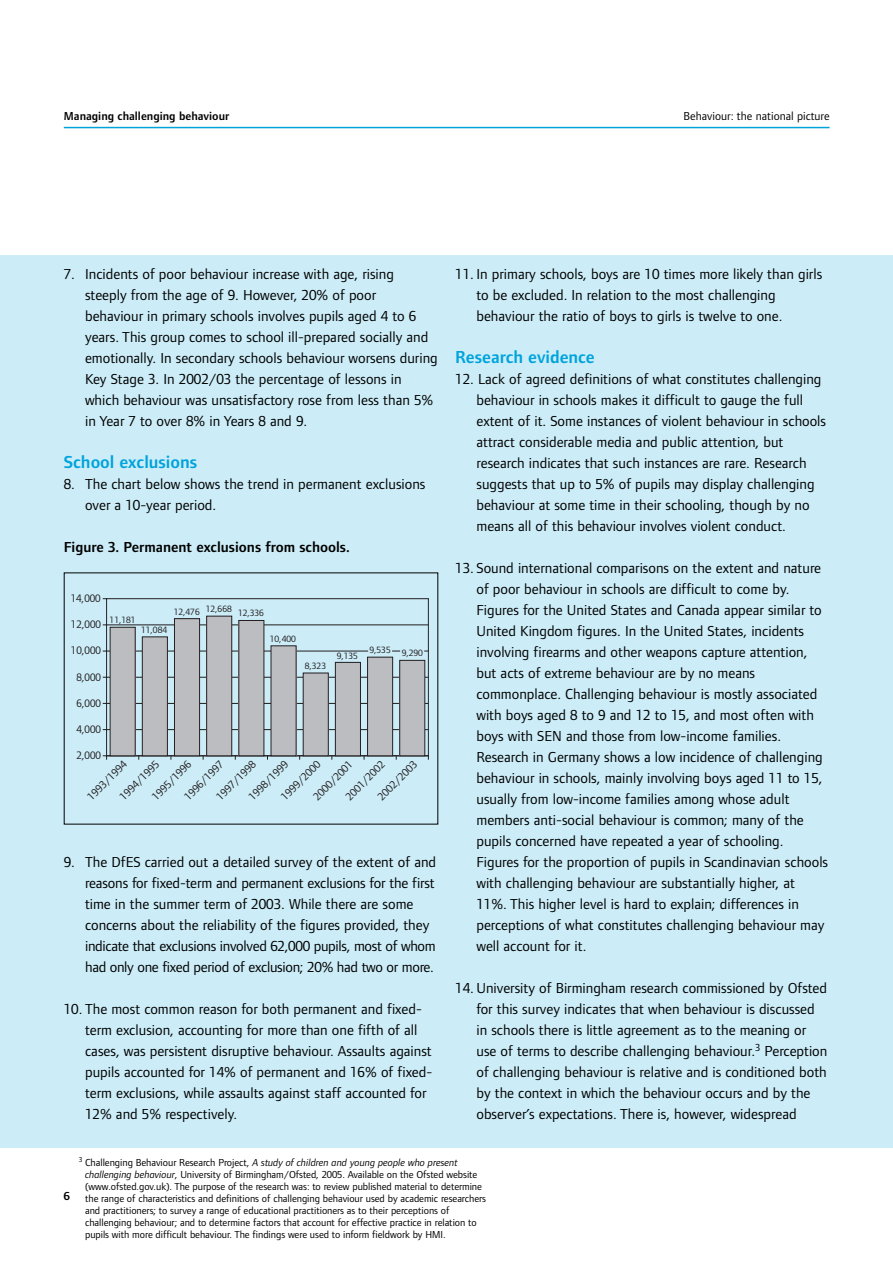
<style>
.page{position:relative;width:893px;height:1263px;background:#fff}
.page>*{position:absolute;margin:0;border:0;box-sizing:border-box;transform-origin:0 0}
.t1{font:600 18px "Foundry Form Sans";color:#00a3dc}
.t2{font:15px/21px "Foundry Form Sans";color:#000}
.t3{font:600 15px "Foundry Form Sans";color:#000}
.t4{font:600 12px "Foundry Form Sans";color:#000}
.t5{font:12px "Foundry Form Sans";color:#000}
.t6{font:11.25px "Foundry Form Sans";color:#231f20}
.t7{font:10.5px/12px "Foundry Form Sans";letter-spacing:-.005em;color:#000}
.t8{font:9.45px "Foundry Form Sans";color:#231f20}
.s1{font-style:italic}
</style>
<div class="page">
<hr style="left:64px;top:127px;width:765px;height:1px;background:#00a3dc">
<div style="left:0;top:255px;width:892px;height:893px;background:#ccedf8"></div>
<hr style="left:107px;top:729px;width:321px;height:1px;background:#231f20">
<hr style="left:107px;top:703px;width:321px;height:1px;background:#231f20">
<hr style="left:107px;top:677px;width:321px;height:1px;background:#231f20">
<hr style="left:107px;top:651px;width:261px;height:1px;background:#231f20">
<hr style="left:107px;top:625px;width:321px;height:1px;background:#231f20">
<hr style="left:107px;top:598px;width:321px;height:1px;background:#231f20">
<hr style="left:106px;top:599px;width:1px;height:157px;background:#231f20">
<hr style="left:428px;top:599px;width:1px;height:157px;background:#231f20">
<hr style="left:107px;top:755px;width:321px;height:1px;background:#231f20">
<div style="left:399px;top:660px;width:26px;height:96px;background:#bcbdc0"></div>
<div style="left:399px;top:660px;width:26px;height:96px;border:1px solid #231f20"></div>
<div style="left:367px;top:657px;width:25px;height:99px;background:#bcbdc0"></div>
<div style="left:367px;top:657px;width:26px;height:99px;border:1px solid #231f20"></div>
<div style="left:335px;top:662px;width:25px;height:94px;background:#bcbdc0"></div>
<div style="left:335px;top:662px;width:26px;height:94px;border:1px solid #231f20"></div>
<div style="left:303px;top:673px;width:25px;height:83px;background:#bcbdc0"></div>
<div style="left:303px;top:673px;width:25px;height:83px;border:1px solid #231f20"></div>
<div style="left:271px;top:646px;width:25px;height:110px;background:#bcbdc0"></div>
<div style="left:239px;top:620px;width:25px;height:136px;background:#bcbdc0"></div>
<div style="left:238px;top:620px;width:26px;height:136px;border:1px solid #231f20"></div>
<div style="left:207px;top:616px;width:25px;height:140px;background:#bcbdc0"></div>
<div style="left:206px;top:616px;width:26px;height:140px;border:1px solid #231f20"></div>
<div style="left:174px;top:619px;width:25px;height:137px;background:#bcbdc0"></div>
<div style="left:174px;top:618px;width:26px;height:138px;border:1px solid #231f20"></div>
<div style="left:142px;top:637px;width:25px;height:119px;background:#bcbdc0"></div>
<div style="left:142px;top:637px;width:26px;height:119px;border:1px solid #231f20"></div>
<div style="left:110px;top:627px;width:25px;height:129px;background:#bcbdc0"></div>
<div style="left:110px;top:627px;width:26px;height:129px;border:1px solid #231f20"></div>
<p class="t4" style="left:64px;top:111px;width:167px">Managing challenging behaviour</p>
<p class="t5" style="left:683px;top:112px;width:147px">Behaviour: the national picture</p>
<p class="t2" style="left:85px;top:264px;width:354px;text-indent:-21px">7. Incidents of poor behaviour increase with age, rising steeply from the age of 9. However, 20% of poor behaviour in primary schools involves pupils aged 4 to 6 years. This group comes to school ill-prepared socially and emotionally. In secondary schools behaviour worsens during Key Stage 3. In 2002/03 the percentage of lessons in which behaviour was unsatisfactory rose from less than 5% in Year 7 to over 8% in Years 8 and 9.</p>
<p class="t1" style="left:64px;top:455px;width:135px">School exclusions</p>
<p class="t2" style="left:85px;top:474px;width:342px;text-indent:-21px">8. The chart below shows the trend in permanent exclusions over a 10-year period.</p>
<p class="t3" style="left:64px;top:541px;width:287px">Figure 3. Permanent exclusions from schools.</p>
<p class="t6" style="left:71px;top:594px;width:32px">14,000</p>
<p class="t6" style="left:71px;top:620px;width:32px">12,000</p>
<p class="t6" style="left:71px;top:647px;width:32px">10,000</p>
<p class="t6" style="left:76px;top:673px;width:26px">8,000</p>
<p class="t6" style="left:76px;top:699px;width:26px">6,000</p>
<p class="t6" style="left:76px;top:725px;width:26px">4,000</p>
<p class="t8" style="left:110px;top:617px;width:27px">11,181</p>
<p class="t8" style="left:174px;top:607px;width:60px">12,476 12,668</p>
<p class="t8" style="left:238px;top:610px;width:27px">12,336</p>
<p class="t8" style="left:141px;top:627px;width:27px">11,084</p>
<p class="t8" style="left:270px;top:635px;width:27px">10,400</p>
<p class="t8" style="left:305px;top:662px;width:23px">8,323</p>
<p class="t8" style="left:337px;top:652px;width:23px">9,135</p>
<p class="t8" style="left:369px;top:648px;width:55px">9,535 9,290</p>
<p class="t6" style="left:76px;top:751px;width:26px">2,000</p>
<p class="t6" style="left:280px;top:795px;width:52px;rotate:-45deg">1999/2000</p>
<p class="t6" style="left:86px;top:795px;width:52px;rotate:-45deg">1993/1994</p>
<p class="t6" style="left:215px;top:795px;width:52px;rotate:-45deg">1997/1998</p>
<p class="t6" style="left:151px;top:795px;width:52px;rotate:-45deg">1995/1996</p>
<p class="t6" style="left:248px;top:795px;width:52px;rotate:-45deg">1998/1999</p>
<p class="t6" style="left:183px;top:795px;width:52px;rotate:-45deg">1996/1997</p>
<p class="t6" style="left:344px;top:795px;width:52px;rotate:-45deg">2001/2002</p>
<p class="t6" style="left:377px;top:795px;width:52px;rotate:-45deg">2002/2003</p>
<p class="t6" style="left:119px;top:795px;width:52px;rotate:-45deg">1994/1995</p>
<p class="t6" style="left:312px;top:795px;width:52px;rotate:-45deg">2000/2001</p>
<p class="t2" style="left:85px;top:852px;width:352px;text-indent:-21px">9. The DfES carried out a detailed survey of the extent of and reasons for fixed-term and permanent exclusions for the first time in the summer term of 2003. While there are some concerns about the reliability of the figures provided, they indicate that exclusions involved 62,000 pupils, most of whom had only one fixed period of exclusion; 20% had two or more.</p>
<p class="t2" style="left:85px;top:999px;width:349px;text-indent:-21px">10. The most common reason for both permanent and fixed&shy;term exclusion, accounting for more than one fifth of all cases, was persistent disruptive behaviour. Assaults against pupils accounted for 14% of permanent and 16% of fixed&shy;term exclusions, while assaults against staff accounted for 12% and 5% respectively.</p>
<p class="t2" style="left:476px;top:264px;width:347px;text-indent:-21px">11. In primary schools, boys are 10 times more likely than girls to be excluded. In relation to the most challenging behaviour the ratio of boys to girls is twelve to one.</p>
<p class="t1" style="left:455px;top:350px;width:141px">Research evidence</p>
<p class="t2" style="left:476px;top:369px;width:351px;text-indent:-21px">12. Lack of agreed definitions of what constitutes challenging behaviour in schools makes it difficult to gauge the full extent of it. Some instances of violent behaviour in schools attract considerable media and public attention, but research indicates that such instances are rare. Research suggests that up to 5% of pupils may display challenging behaviour at some time in their schooling, though by no means all of this behaviour involves violent conduct.</p>
<p class="t2" style="left:476px;top:558px;width:353px;text-indent:-21px">13. Sound international comparisons on the extent and nature of poor behaviour in schools are difficult to come by.<br>Figures for the United States and Canada appear similar to United Kingdom figures. In the United States, incidents involving firearms and other weapons capture attention, but acts of extreme behaviour are by no means commonplace. Challenging behaviour is mostly associated with boys aged 8 to 9 and 12 to 15, and most often with boys with SEN and those from low-income families.<br>Research in Germany shows a low incidence of challenging behaviour in schools, mainly involving boys aged 11 to 15, usually from low-income families among whose adult members anti-social behaviour is common; many of the pupils concerned have repeated a year of schooling.<br>Figures for the proportion of pupils in Scandinavian schools with challenging behaviour are substantially higher, at 11%. This higher level is hard to explain; differences in perceptions of what constitutes challenging behaviour may well account for it.</p>
<p class="t2" style="left:476px;top:978px;width:352px;text-indent:-21px">14. University of Birmingham research commissioned by Ofsted for this survey indicates that when behaviour is discussed in schools there is little agreement as to the meaning or use of terms to describe challenging behaviour.<sup>3</sup> Perception of challenging behaviour is relative and is conditioned both by the context in which the behaviour occurs and by the observer’s expectations. There is, however, widespread</p>
<p class="t4" style="left:64px;top:1191px;width:7px">6</p>
<p class="t7" style="left:85px;top:1157px;width:402px;text-indent:-6px"><sup>3</sup> Challenging Behaviour Research Project, <span class="s1">A study of children and young people who present challenging behaviour</span>, University of Birmingham/Ofsted, 2005. Available on the Ofsted website (www.ofsted.gov.uk). The purpose of the research was: to review published material to determine the range of characteristics and definitions of challenging behaviour used by academic researchers and practitioners; to survey a range of educational practitioners as to their perceptions of challenging behaviour; and to determine factors that account for effective practice in relation to pupils with more difficult behaviour. The findings were used to inform fieldwork by HMI.</p>
</div>
